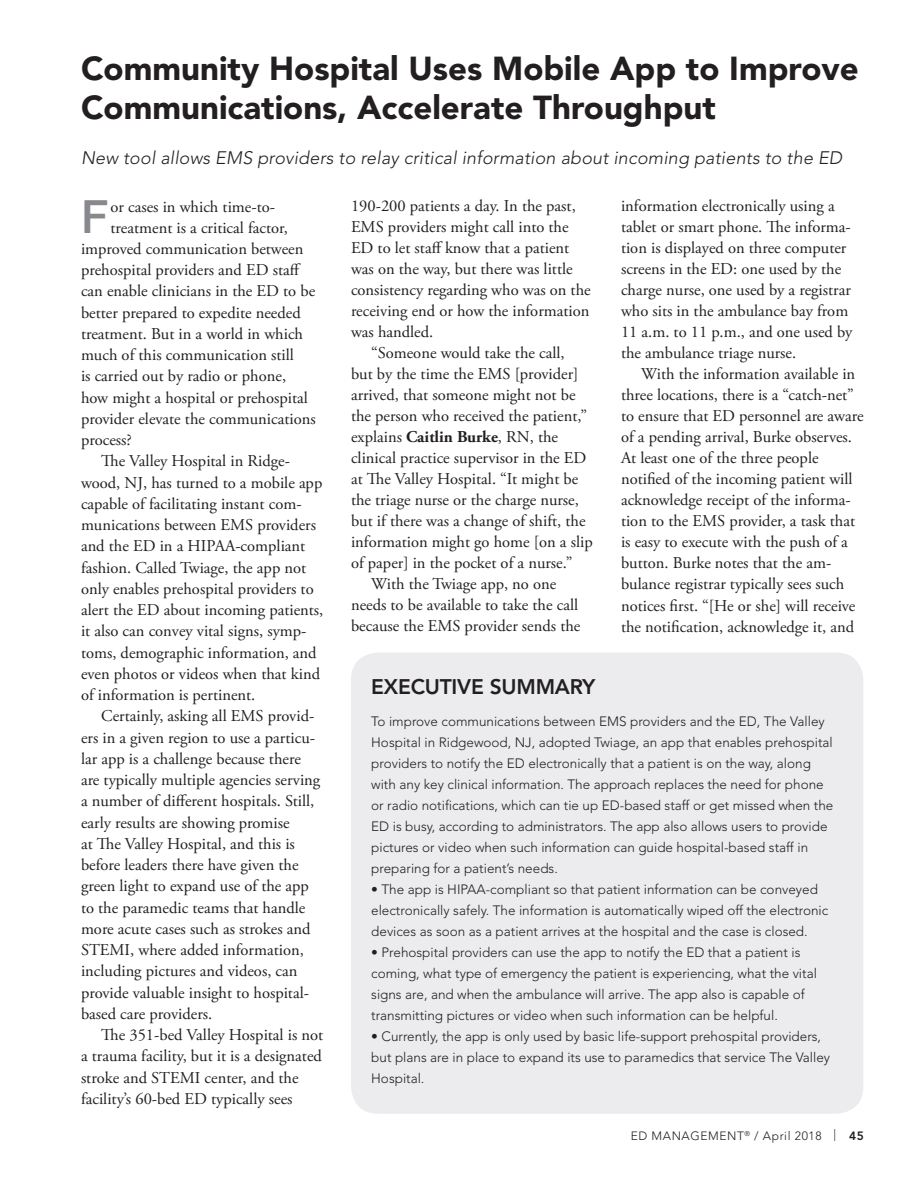
<style>
.page{position:relative;width:918px;height:1188px;background:#fff}
.page>*{position:absolute;margin:0;border:0;box-sizing:border-box;transform-origin:0 0}
.t1{font:500 45.9px "Helvetica Neue";color:#87898c}
.t2{font:900 33px/39px "Avenir";color:#231f20}
.t3{font:800 21px "Avenir";letter-spacing:-.01em;color:#231f20}
.t4{font:italic 300 18px "Avenir";letter-spacing:.01em;color:#231f20}
.t5{font:16.5px/21px "Adobe Garamond Pro";color:#231f20}
.t6{font:300 13.5px/21px "Avenir";color:#231f20}
.t7{font:300 12px "Avenir";letter-spacing:.05em;color:#231f20}
.s1{font-weight:700}
.s2{font-weight:800}
</style>
<div class="page">
<div style="left:351px;top:653px;width:512px;height:461px;background:#ececee;border-radius:27px"></div>
<h2 class="t2" style="left:81px;top:49px;width:779px">Community Hospital Uses Mobile App to Improve<br>Communications, Accelerate Throughput</h2>
<p class="t4" style="left:81px;top:147px;width:763px">New tool allows EMS providers to relay critical information about incoming patients to the ED</p>
<h1 class="t1" style="left:81px;top:189px;width:29px">F</h1>
<p class="t5" style="left:111px;top:196px;width:166px">or cases in which time-to-</p>
<p class="t5" style="left:111px;top:217px;width:179px">treatment is a critical factor,</p>
<p class="t5" style="left:81px;top:239px;width:224px">improved communication between</p>
<p class="t5" style="left:81px;top:260px;width:221px">prehospital providers and ED staff</p>
<p class="t5" style="left:81px;top:281px;width:236px">can enable clinicians in the ED to be</p>
<p class="t5" style="left:81px;top:302px;width:221px">better prepared to expedite needed</p>
<p class="t5" style="left:81px;top:324px;width:224px">treatment. But in a world in which</p>
<p class="t5" style="left:81px;top:345px;width:214px">much of this communication still</p>
<p class="t5" style="left:81px;top:366px;width:207px">is carried out by radio or phone,</p>
<p class="t5" style="left:81px;top:387px;width:228px">how might a hospital or prehospital</p>
<p class="t5" style="left:81px;top:409px;width:236px">provider elevate the communications</p>
<p class="t5" style="left:81px;top:430px;width:52px">process?</p>
<p class="t5" style="left:101px;top:451px;width:190px">The Valley Hospital in Ridge-</p>
<p class="t5" style="left:81px;top:472px;width:243px">wood, NJ, has turned to a mobile app</p>
<p class="t5" style="left:81px;top:494px;width:222px">capable of facilitating instant com-</p>
<p class="t5" style="left:81px;top:515px;width:237px">munications between EMS providers</p>
<p class="t5" style="left:81px;top:536px;width:226px">and the ED in a HIPAA-compliant</p>
<p class="t5" style="left:81px;top:557px;width:227px">fashion. Called Twiage, the app not</p>
<p class="t5" style="left:81px;top:579px;width:234px">only enables prehospital providers to</p>
<p class="t5" style="left:81px;top:600px;width:244px">alert the ED about incoming patients,</p>
<p class="t5" style="left:81px;top:621px;width:227px">it also can convey vital signs, symp-</p>
<p class="t5" style="left:81px;top:642px;width:237px">toms, demographic information, and</p>
<p class="t5" style="left:81px;top:664px;width:241px">even photos or videos when that kind</p>
<p class="t5" style="left:81px;top:685px;width:176px">of information is pertinent.</p>
<p class="t5" style="left:101px;top:706px;width:215px">Certainly, asking all EMS provid-</p>
<p class="t5" style="left:81px;top:727px;width:236px">ers in a given region to use a particu-</p>
<p class="t5" style="left:81px;top:749px;width:221px">lar app is a challenge because there</p>
<p class="t5" style="left:81px;top:770px;width:241px">are typically multiple agencies serving</p>
<p class="t5" style="left:81px;top:791px;width:235px">a number of different hospitals. Still,</p>
<p class="t5" style="left:81px;top:812px;width:210px">early results are showing promise</p>
<p class="t5" style="left:81px;top:834px;width:215px">at The Valley Hospital, and this is</p>
<p class="t5" style="left:81px;top:855px;width:219px">before leaders there have given the</p>
<p class="t5" style="left:81px;top:876px;width:229px">green light to expand use of the app</p>
<p class="t5" style="left:81px;top:897px;width:226px">to the paramedic teams that handle</p>
<p class="t5" style="left:81px;top:919px;width:231px">more acute cases such as strokes and</p>
<p class="t5" style="left:81px;top:940px;width:224px">STEMI, where added information,</p>
<p class="t5" style="left:81px;top:961px;width:218px">including pictures and videos, can</p>
<p class="t5" style="left:81px;top:982px;width:230px">provide valuable insight to hospital-</p>
<p class="t5" style="left:81px;top:1004px;width:133px">based care providers.</p>
<p class="t5" style="left:101px;top:1025px;width:224px">The 351-bed Valley Hospital is not</p>
<p class="t5" style="left:81px;top:1046px;width:242px">a trauma facility, but it is a designated</p>
<p class="t5" style="left:81px;top:1067px;width:219px">stroke and STEMI center, and the</p>
<p class="t5" style="left:81px;top:1089px;width:213px">facility’s 60-bed ED typically sees</p>
<p class="t5" style="left:351px;top:196px;width:226px">190-200 patients a day. In the past,</p>
<p class="t5" style="left:351px;top:217px;width:219px">EMS providers might call into the</p>
<p class="t5" style="left:351px;top:238px;width:220px">ED to let staff know that a patient</p>
<p class="t5" style="left:351px;top:259px;width:223px">was on the way, but there was little</p>
<p class="t5" style="left:351px;top:280px;width:241px">consistency regarding who was on the</p>
<p class="t5" style="left:351px;top:301px;width:240px">receiving end or how the information</p>
<p class="t5" style="left:351px;top:322px;width:84px">was handled.</p>
<p class="t5" style="left:371px;top:343px;width:195px">“Someone would take the call,</p>
<p class="t5" style="left:351px;top:364px;width:229px">but by the time the EMS [provider]</p>
<p class="t5" style="left:351px;top:385px;width:226px">arrived, that someone might not be</p>
<p class="t5" style="left:351px;top:406px;width:238px">the person who received the patient,”</p>
<p class="t5" style="left:351px;top:427px;width:209px">explains <span class="s1">Caitlin Burke</span>, RN, the</p>
<p class="t5" style="left:351px;top:448px;width:237px">clinical practice supervisor in the ED</p>
<p class="t5" style="left:351px;top:469px;width:229px">at The Valley Hospital. “It might be</p>
<p class="t5" style="left:351px;top:490px;width:229px">the triage nurse or the charge nurse,</p>
<p class="t5" style="left:351px;top:511px;width:236px">but if there was a change of shift, the</p>
<p class="t5" style="left:351px;top:532px;width:243px">information might go home [on a slip</p>
<p class="t5" style="left:351px;top:553px;width:223px">of paper] in the pocket of a nurse.”</p>
<p class="t5" style="left:371px;top:574px;width:187px">With the Twiage app, no one</p>
<p class="t5" style="left:351px;top:595px;width:229px">needs to be available to take the call</p>
<p class="t5" style="left:351px;top:616px;width:231px">because the EMS provider sends the</p>
<p class="t5" style="left:621px;top:196px;width:233px">information electronically using a tablet or smart phone. The informa&shy;tion is displayed on three computer screens in the ED: one used by the charge nurse, one used by a registrar who sits in the ambulance bay from 11 a.m. to 11 p.m., and one used by the ambulance triage nurse.</p>
<p class="t5" style="left:621px;top:364px;width:244px;text-indent:20px">With the information available in three locations, there is a “catch-net” to ensure that ED personnel are aware of a pending arrival, Burke observes.<br>At least one of the three people notified of the incoming patient will acknowledge receipt of the informa&shy;tion to the EMS provider, a task that is easy to execute with the push of a button. Burke notes that the am&shy;bulance registrar typically sees such notices first. “[He or she] will receive the notification, acknowledge it, and</p>
<p class="t3" style="left:371px;top:675px;width:226px">EXECUTIVE SUMMARY</p>
<p class="t6" style="left:371px;top:711px;width:464px">To improve communications between EMS providers and the ED, The Valley Hospital in Ridgewood, NJ, adopted Twiage, an app that enables prehospital providers to notify the ED electronically that a patient is on the way, along with any key clinical information. The approach replaces the need for phone or radio notifications, which can tie up ED-based staff or get missed when the ED is busy, according to administrators. The app also allows users to provide pictures or video when such information can guide hospital-based staff in preparing for a patient’s needs.</p>
<p class="t6" style="left:371px;top:879px;width:459px">• The app is HIPAA-compliant so that patient information can be conveyed electronically safely. The information is automatically wiped off the electronic devices as soon as a patient arrives at the hospital and the case is closed.</p>
<p class="t6" style="left:371px;top:942px;width:447px">• Prehospital providers can use the app to notify the ED that a patient is coming, what type of emergency the patient is experiencing, what the vital signs are, and when the ambulance will arrive. The app also is capable of transmitting pictures or video when such information can be helpful.</p>
<p class="t6" style="left:371px;top:1026px;width:460px">• Currently, the app is only used by basic life-support prehospital providers, but plans are in place to expand its use to paramedics that service The Valley<br>Hospital.</p>
<p class="t7" style="left:631px;top:1129px;width:235px">ED MANAGEMENT<sup>®</sup> / April 2018 | <span class="s2">45</span></p>
</div>
